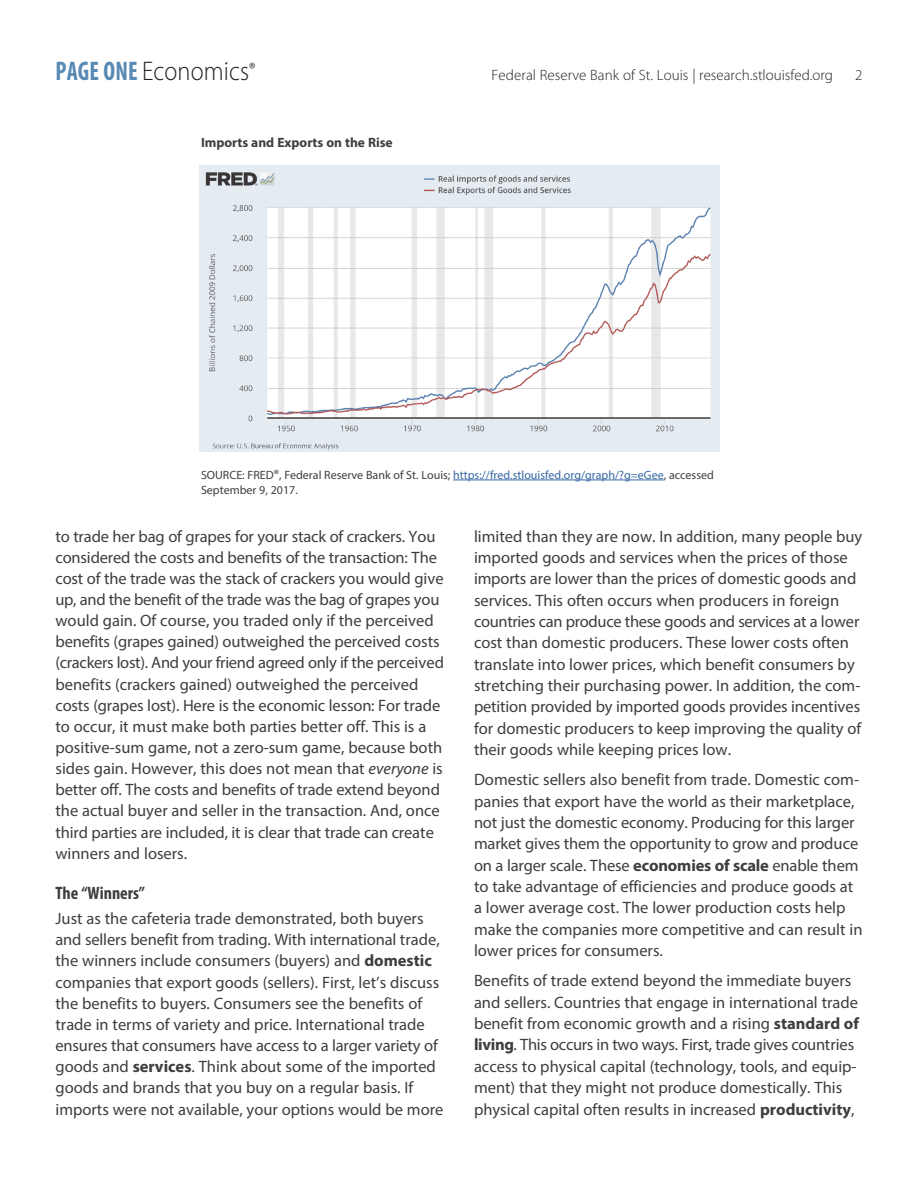
<style>
.page{position:relative;width:918px;height:1188px;background:#fff}
.page>*{position:absolute;margin:0;border:0;box-sizing:border-box;transform-origin:0 0}
.t1{font:300 27px "Myriad Pro";letter-spacing:.005em;color:#231f20;scale:.9 1}
.Section_Head_NEW{font:700 condensed 18px "Myriad Pro";color:#3e3e3f}
.t2{font:300 18px "Myriad Pro";color:#231f20;scale:.9 1}
.Text{font:16.5px/21.1px "Myriad Pro";color:#3e3e3f}
.t3{font:300 15px "Myriad Pro";letter-spacing:.005em;color:#231f20}
.Text-2{font:700 13.5px "Myriad Pro";color:#3e3e3f}
.Text-3{font:12px/15px "Myriad Pro";color:#3e3e3f}
.s1{font-weight:700;font-stretch:condensed;color:#578ab4}
.s2{font-weight:300;font-size:13.5px;color:#231f20}
.s3{color:#3667a4}
.s4{font-style:italic}
.s5{font-weight:700}
</style>
<div class="page">
<img style="left:200px;top:166px;width:520px;height:286px">
<hr style="left:453px;top:480px;width:211px;height:1px;background:#3667a4">
<p class="t1" style="left:56px;top:56px;width:217px"><span class="s1">PAGE ONE</span> Economics</p>
<p class="t3" style="left:492px;top:67px;width:343px">Federal Reserve Bank of St. Louis | research.stlouisfed.org</p>
<p class="t3" style="left:855px;top:67px;width:9px">2</p>
<p class="t2" style="left:249px;top:59px;width:9px">®</p>
<p class="Text-2" style="left:201px;top:133px;width:193px">Imports and Exports on the Rise</p>
<p class="Text-3" style="left:201px;top:467px;width:514px">SOURCE: FRED<span class="s2">®</span>, Federal Reserve Bank of St. Louis; <span class="s3">https://fred.stlouisfed.org/graph/?g=eGee</span>, accessed<br>September 9, 2017.</p>
<p class="Text" style="left:56px;top:525px;width:390px">to trade her bag of grapes for your stack of crackers. You considered the costs and benefits of the transaction: The cost of the trade was the stack of crackers you would give up, and the benefit of the trade was the bag of grapes you would gain. Of course, you traded only if the perceived benefits (grapes gained) outweighed the perceived costs (crackers lost). And your friend agreed only if the perceived benefits (crackers gained) outweighed the perceived costs (grapes lost). Here is the economic lesson: For trade to occur, it must make both parties better off. This is a positive-sum game, not a zero-sum game, because both sides gain. However, this does not mean that <span class="s4">everyone</span> is better off. The costs and benefits of trade extend beyond the actual buyer and seller in the transaction. And, once third parties are included, it is clear that trade can create winners and losers.</p>
<p class="Section_Head_NEW" style="left:56px;top:881px;width:91px">The “Winners”</p>
<p class="Text" style="left:56px;top:908px;width:389px">Just as the cafeteria trade demonstrated, both buyers and sellers benefit from trading. With international trade, the winners include consumers (buyers) and <span class="s5">domestic </span>companies that export goods (sellers). First, let’s discuss the benefits to buyers. Consumers see the benefits of trade in terms of variety and price. International trade ensures that consumers have access to a larger variety of goods and <span class="s5">services</span>. Think about some of the imported goods and brands that you buy on a regular basis. If imports were not available, your options would be more</p>
<p class="Text" style="left:474px;top:525px;width:390px">limited than they are now. In addition, many people buy imported goods and services when the prices of those imports are lower than the prices of domestic goods and services. This often occurs when producers in foreign countries can produce these goods and services at a lower cost than domestic producers. These lower costs often translate into lower prices, which benefit consumers by stretching their purchasing power. In addition, the com&shy;petition provided by imported goods provides incentives for domestic producers to keep improving the quality of their goods while keeping prices low.</p>
<p class="Text" style="left:474px;top:769px;width:390px">Domestic sellers also benefit from trade. Domestic com&shy;panies that export have the world as their marketplace, not just the domestic economy. Producing for this larger market gives them the opportunity to grow and produce on a larger scale. These <span class="s5">economies of scale</span> enable them to take advantage of efficiencies and produce goods at a lower average cost. The lower production costs help make the companies more competitive and can result in lower prices for consumers.</p>
<p class="Text" style="left:474px;top:970px;width:387px">Benefits of trade extend beyond the immediate buyers and sellers. Countries that engage in international trade benefit from economic growth and a rising <span class="s5">standard of living</span>. This occurs in two ways. First, trade gives countries access to physical capital (technology, tools, and equip&shy;ment) that they might not produce domestically. This physical capital often results in increased <span class="s5">productivity</span>,</p>
</div>
